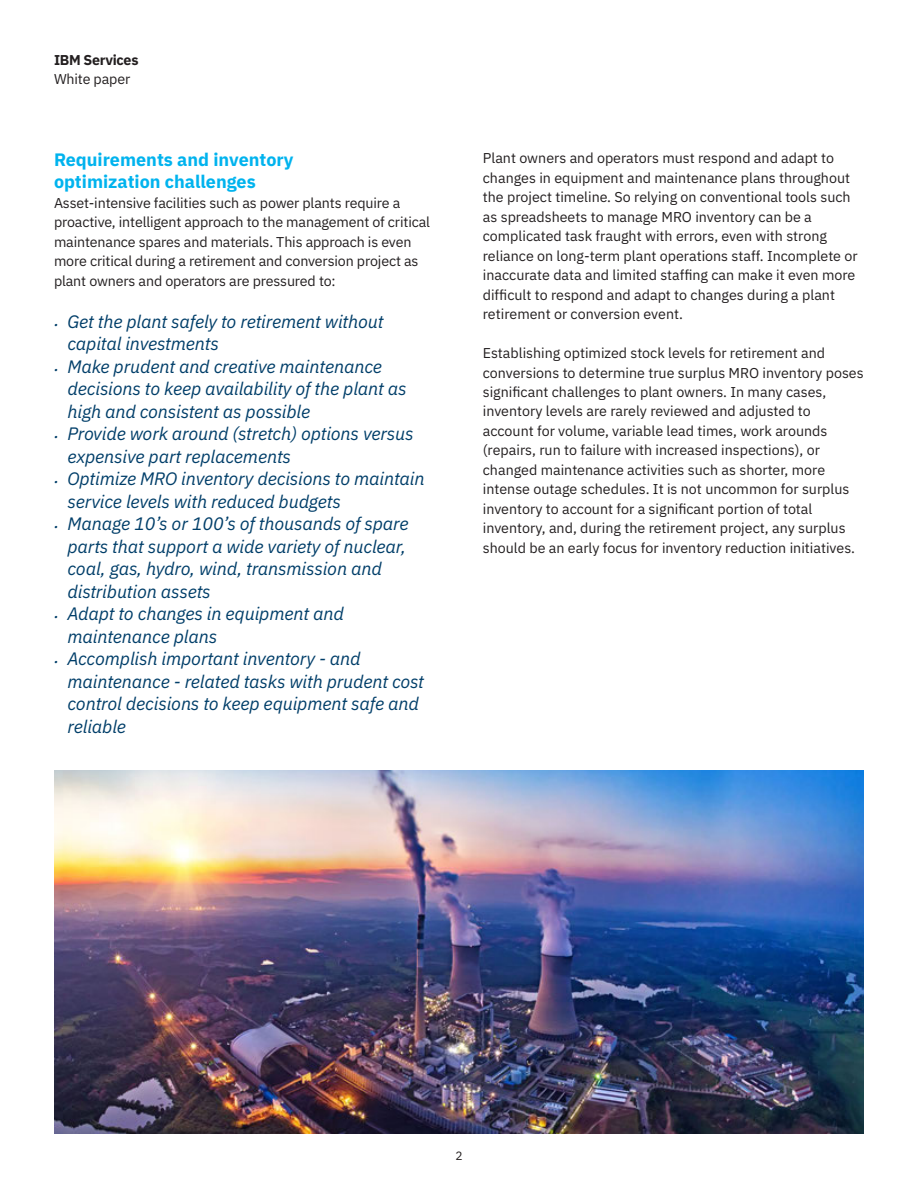
<style>
.page{position:relative;width:918px;height:1188px;background:#fff}
.page>*{position:absolute;margin:0;border:0;box-sizing:border-box;transform-origin:0 0}
.t1{font:italic 18px/22.5px "IBM Plex Sans";letter-spacing:-.01em;color:#003e69}
._2A_head__color{font:700 18px "IBM Plex Sans";color:#00b3ee}
._2C_body{font:14.25px/19.5px "IBM Plex Sans";color:#231f20}
._2A_head__color-2{font:14.25px/19.5px "IBM Plex Sans";letter-spacing:-.01em;color:#231f20}
._0A_business_unit{font:700 14.25px "IBM Plex Sans";letter-spacing:-.02em;color:#231f20}
._0A_collateral_type{font:14.25px "IBM Plex Sans";letter-spacing:-.01em;color:#231f20}
._0B_industry_area{font:12px "IBM Plex Sans";color:#231f20}
.s1{font-size:9.75px}
</style>
<div class="page">
<img style="left:54px;top:770px;width:810px;height:364px">
<p class="_0A_business_unit" style="left:54px;top:49px;width:86px">IBM Services</p>
<p class="_0A_collateral_type" style="left:54px;top:68px;width:78px">White paper</p>
<p class="_2A_head__color" style="left:54px;top:145px;width:241px">Requirements and inventory</p>
<p class="_2A_head__color" style="left:54px;top:168px;width:203px">optimization challenges</p>
<p class="_2A_head__color-2" style="left:54px;top:192px;width:378px">Asset-intensive facilities such as power plants require a proactive, intelligent approach to the management of critical maintenance spares and materials. This approach is even more critical during a retirement and conversion project as plant owners and operators are pressured to:</p>
<p class="t1" style="left:68px;top:309px;width:318px;text-indent:-14px"><span class="s1">•</span> Get the plant safely to retirement without capital investments</p>
<p class="t1" style="left:68px;top:354px;width:341px;text-indent:-14px"><span class="s1">•</span> Make prudent and creative maintenance decisions to keep availability of the plant as high and consistent as possible</p>
<p class="t1" style="left:68px;top:421px;width:348px;text-indent:-14px"><span class="s1">•</span> Provide work around (stretch) options versus expensive part replacements</p>
<p class="t1" style="left:68px;top:466px;width:359px;text-indent:-14px"><span class="s1">•</span> Optimize MRO inventory decisions to maintain service levels with reduced budgets</p>
<p class="t1" style="left:68px;top:511px;width:343px;text-indent:-14px"><span class="s1">•</span> Manage 10’s or 100’s of thousands of spare parts that support a wide variety of nuclear, coal, gas, hydro, wind, transmission and distribution assets</p>
<p class="t1" style="left:68px;top:601px;width:278px;text-indent:-14px"><span class="s1">•</span> Adapt to changes in equipment and maintenance plans</p>
<p class="t1" style="left:68px;top:646px;width:358px;text-indent:-14px"><span class="s1">•</span> Accomplish important inventory - and maintenance - related tasks with prudent cost control decisions to keep equipment safe and reliable</p>
<p class="_2C_body" style="left:483px;top:147px;width:376px">Plant owners and operators must respond and adapt to changes in equipment and maintenance plans throughout the project timeline. So relying on conventional tools such as spreadsheets to manage MRO inventory can be a complicated task fraught with errors, even with strong reliance on long-term plant operations staff. Incomplete or inaccurate data and limited staffing can make it even more difficult to respond and adapt to changes during a plant retirement or conversion event.</p>
<p class="_2C_body" style="left:483px;top:342px;width:382px">Establishing optimized stock levels for retirement and conversions to determine true surplus MRO inventory poses significant challenges to plant owners. In many cases, inventory levels are rarely reviewed and adjusted to account for volume, variable lead times, work arounds (repairs, run to failure with increased inspections), or changed maintenance activities such as shorter, more intense outage schedules. It is not uncommon for surplus inventory to account for a significant portion of total inventory, and, during the retirement project, any surplus should be an early focus for inventory reduction initiatives.</p>
<p class="_0B_industry_area" style="left:455px;top:1147px;width:9px">2</p>
</div>
